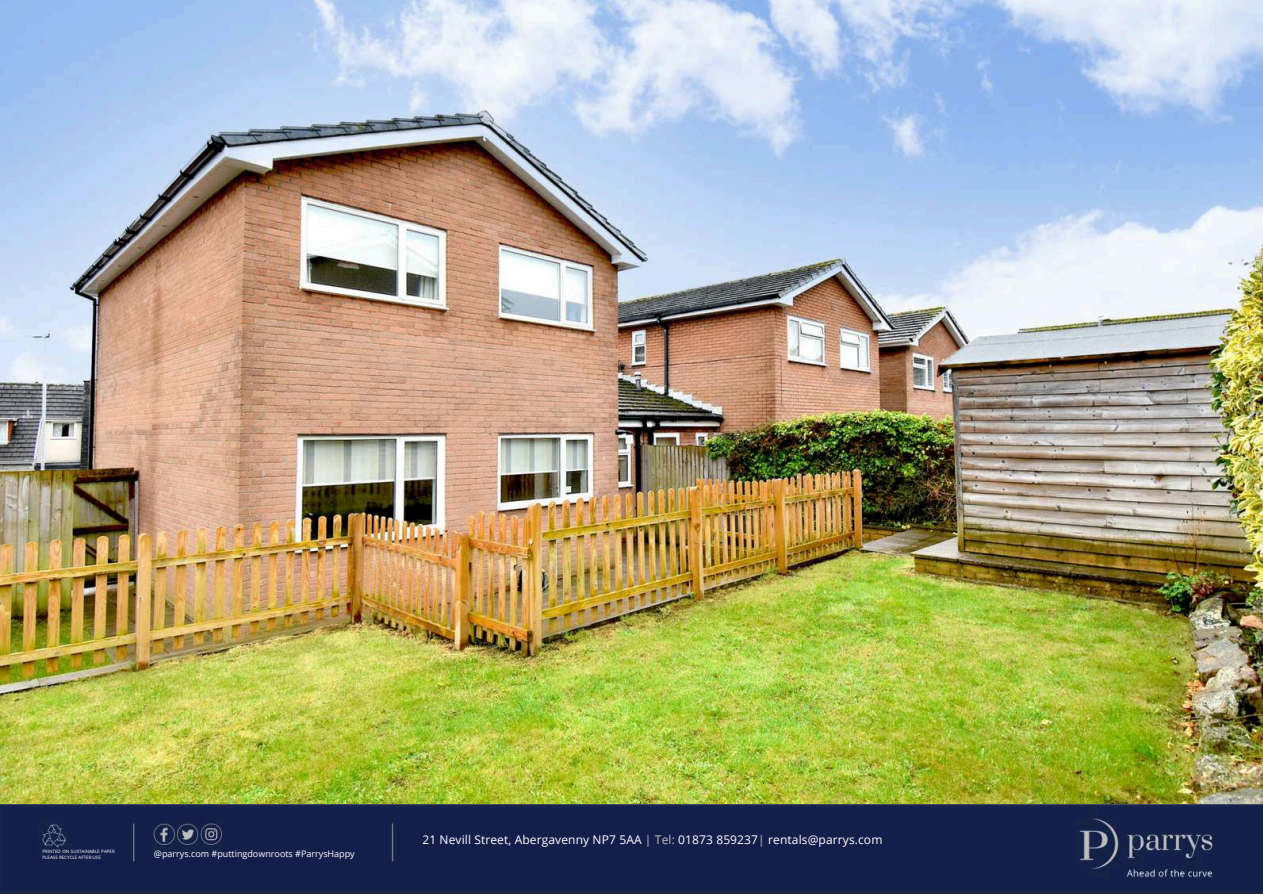
<style>
.page{position:relative;width:1263px;height:894px;background:#fff}
.page>*{position:absolute;margin:0;border:0;box-sizing:border-box;transform-origin:0 0}
.t1{font:12px "Open Sans";letter-spacing:.01em;color:#fff}
.t2{font:9px "Open Sans";color:#fff}
.t3{font:4.5px/5.7px "Open Sans";color:#fff}
.s1{color:#c0bfbf}
</style>
<div class="page">
<img style="left:0;top:803px;width:1263px;height:90px">
<img style="left:0;top:0;width:1263px;height:803px">
<p class="t3" style="left:43px;top:848px;width:74px">PRINTED ON SUSTAINABLE PAPER<br>PLEASE RECYCLE AFTER USE</p>
<p class="t2" style="left:154px;top:847px;width:202px">@parrys.com #puttingdownroots #ParrysHappy</p>
<p class="t1" style="left:422px;top:830px;width:462px">21 Nevill Street, Abergavenny NP7 5AA <span class="s1">| Tel:</span> 01873 859237<span class="s1">|</span> rentals@parrys.com</p>
</div>
